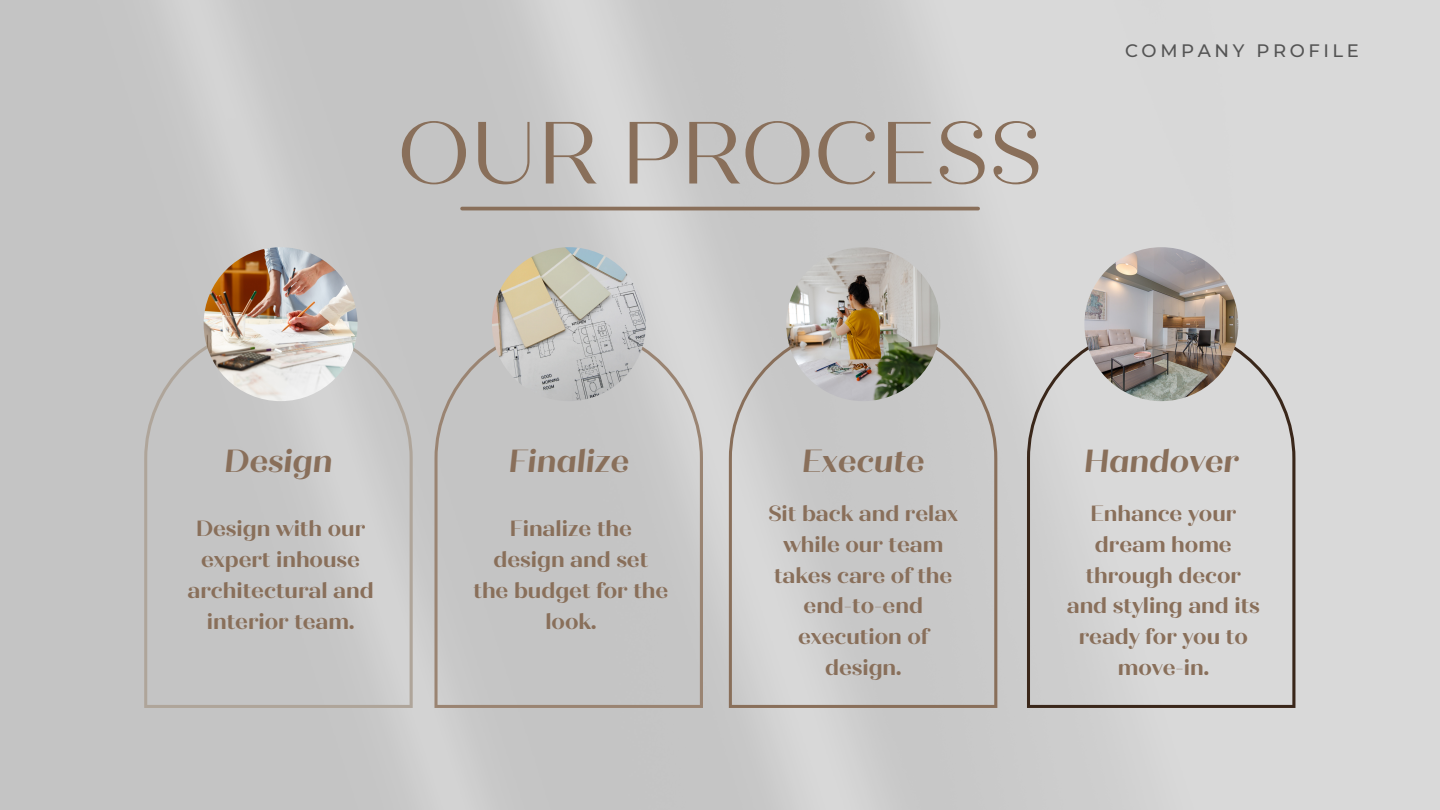
<style>
.page{position:relative;width:1440px;height:810px;background:#fff}
.page>*{position:absolute;margin:0;border:0;box-sizing:border-box;transform-origin:0 0}
.t1{font:88px "Quiche Display";color:#896f5a}
.t2{font:italic 700 32px "Quiche Display";color:#896f5a}
.t3{font:700 22px/30.8px "Quiche Display";color:#896f5a;text-align:center}
.t4{font:500 18px "Montserrat";letter-spacing:.2em;color:#545454}
</style>
<div class="page">
<img style="left:0;top:0;width:1440px;height:810px">
<svg style="left:144px;top:324px;width:269px;height:384px;background:#c6c6c5"></svg>
<svg style="left:435px;top:324px;width:268px;height:384px;background:#c4c3c3"></svg>
<svg style="left:729px;top:324px;width:268px;height:384px;background:#c8c7c7"></svg>
<svg style="left:1027px;top:324px;width:268px;height:384px;background:#d1d0d0"></svg>
<img style="left:204px;top:247px;width:154px;height:154px;border-radius:50%">
<img style="left:492px;top:247px;width:154px;height:154px;border-radius:50%">
<img style="left:786px;top:247px;width:154px;height:154px;border-radius:50%">
<img style="left:1084px;top:247px;width:154px;height:154px;border-radius:50%">
<hr style="left:462px;top:207px;width:516px;height:3px;background:#896f5a">
<p class="t1" style="left:397px;top:100px;width:647px">OUR PROCESS</p>
<p class="t4" style="left:1125px;top:39px;width:235px">COMPANY PROFILE</p>
<p class="t2" style="left:225px;top:441px;width:110px">Design</p>
<p class="t2" style="left:509px;top:441px;width:122px">Finalize</p>
<p class="t2" style="left:802px;top:441px;width:124px">Execute</p>
<p class="t2" style="left:1084px;top:441px;width:156px">Handover</p>
<p class="t3" style="left:188px;top:514px;width:188px">Design with our expert inhouse architectural and interior team.</p>
<p class="t3" style="left:474px;top:514px;width:196px">Finalize the design and set the budget for the look.</p>
<p class="t3" style="left:768px;top:498px;width:191px">Sit back and relax while our team takes care of the end-to-end execution of design.</p>
<p class="t3" style="left:1067px;top:498px;width:195px">Enhance your dream home through decor and styling and its ready for you to move-in.</p>
</div>
